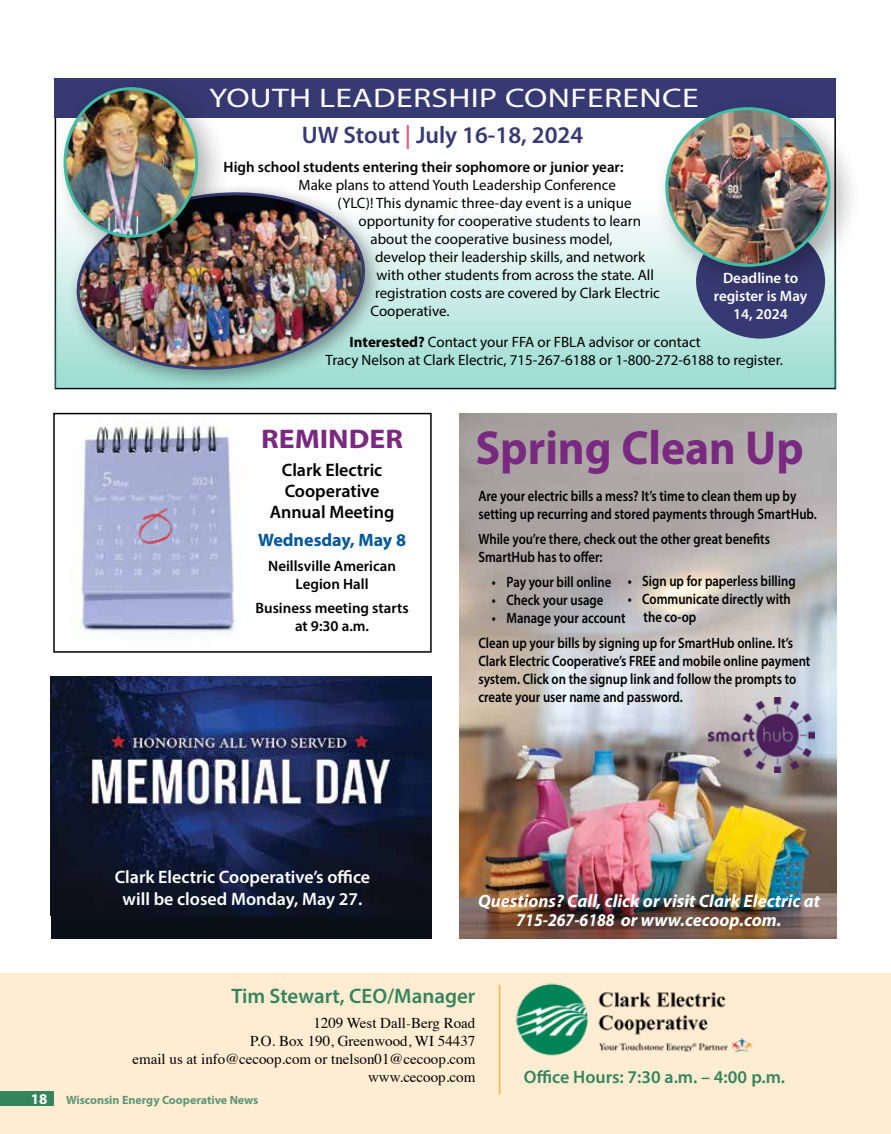
<style>
.page{position:relative;width:891px;height:1134px;background:#fff}
.page>*{position:absolute;margin:0;border:0;box-sizing:border-box;transform-origin:0 0}
.t1{font:700 48px "Myriad Pro";color:#7a2981;scale:.96 1}
.t2{font:27px "Myriad Pro";letter-spacing:.01em;color:#fff;scale:1.25 1}
.t3{font:700 27px "Myriad Pro";color:#7a2981;scale:1.1 1}
.t4{font:600 24px "Myriad Pro";color:#373972}
.t5{font:600 21px "Myriad Pro";color:#35845c}
.t6{font:italic 700 18px/19.5px "Myriad Pro";color:#fff;text-align:center}
.t7{font:600 18px/21.6px "Myriad Pro";color:#fff;text-align:center}
.t8{font:600 18px/21px "Myriad Pro";color:#000;text-align:center}
.t9{font:600 18px "Myriad Pro";color:#35845c}
.t10{font:700 18px "Myriad Pro";color:#00589b}
.t11{font:600 15px/18px "Myriad Pro";color:#000;scale:.85 1}
.t12{font:15px/18px "Myriad Pro";color:#000}
.t13{font:600 15px/18px "Myriad Pro";color:#000;text-align:center}
.t14{font:15px/18px "Times";color:#000;text-align:right}
.t15{font:600 15px/18px "Myriad Pro";color:#fff;text-align:center}
.t16{font:700 12px "Myriad Pro";color:#609575}
.s1{color:#ef5387}
.s2{font-weight:700}
.s3{font-size:15px;color:#fff}
</style>
<div class="page">
<img style="left:80px;top:423px;width:156px;height:212px">
<div style="left:0;top:973px;width:891px;height:161px;background:#ffedd3"></div>
<hr style="left:499px;top:985px;width:1px;height:110px;background:#fcb53d">
<img style="left:516px;top:983px;width:236px;height:73px">
<div style="left:0;top:1091px;width:54px;height:14px;background:#35845c"></div>
<img style="left:459px;top:414px;width:378px;height:525px">
<img style="left:708px;top:698px;width:107px;height:75px">
<div style="left:53px;top:413px;width:379px;height:240px;border:2px solid #000"></div>
<div style="left:56px;top:174px;width:781px;height:214px;background:linear-gradient(to bottom,#fff,#9cdcd1)"></div>
<div style="left:54px;top:78px;width:782px;height:40px;background:#373972"></div>
<div style="left:66px;top:182px;width:319px;height:208px;background:#000;opacity:.4"></div>
<img style="left:73px;top:187px;width:295px;height:188px">
<div style="left:51px;top:75px;width:179px;height:194px;background:#000;opacity:.31"></div>
<img style="left:65px;top:89px;width:132px;height:147px">
<div style="left:64px;top:87px;width:134px;height:151px;border:3px solid #41bda7;border-radius:50%"></div>
<div style="left:696px;top:223px;width:129px;height:116px;background:#373972;border-radius:50%"></div>
<div style="left:653px;top:95px;width:209px;height:204px;background:#000;opacity:.31"></div>
<img style="left:667px;top:109px;width:162px;height:156px">
<div style="left:665px;top:107px;width:166px;height:160px;border:3px solid #41bda7;border-radius:50%"></div>
<img style="left:135px;top:505px;width:42px;height:42px">
<div style="left:51px;top:676px;width:381px;height:263px;background:#0a0f18"></div>
<img style="left:51px;top:676px;width:381px;height:239px">
<h2 class="t2" style="left:209px;top:82px;width:393px">YOUTH LEADERSHIP CONFERENCE</h2>
<h3 class="t4" style="left:302px;top:120px;width:283px">UW Stout <span class="s1">|</span> July 16-18, 2024</h3>
<p class="t13" style="left:224px;top:157px;width:401px">High school students entering their sophomore or junior year:</p>
<p class="t12" style="left:299px;top:175px;width:319px">Make plans to attend Youth Leadership Conference</p>
<p class="t12" style="left:338px;top:193px;width:295px">(YLC)! This dynamic three-day event is a unique</p>
<p class="t12" style="left:359px;top:211px;width:284px">opportunity for cooperative students to learn</p>
<p class="t12" style="left:371px;top:229px;width:244px">about the cooperative business model,</p>
<p class="t12" style="left:375px;top:247px;width:272px">develop their leadership skills, and network</p>
<p class="t12" style="left:377px;top:265px;width:279px">with other students from across the state. All</p>
<p class="t12" style="left:375px;top:283px;width:286px">registration costs are covered by Clark Electric</p>
<p class="t12" style="left:371px;top:301px;width:81px">Cooperative.</p>
<p class="t12" style="left:326px;top:333px;width:459px;text-indent:24px"><span class="s2">Interested?</span> Contact your FFA or FBLA advisor or contact<br>Tracy Nelson at Clark Electric, 715-267-6188 or 1-800-272-6188 to register.</p>
<p class="t15" style="left:714px;top:269px;width:95px">Deadline to register is May<br>14, 2024</p>
<h2 class="t3" style="left:261px;top:421px;width:130px">REMINDER</h2>
<p class="t8" style="left:270px;top:459px;width:126px">Clark Electric<br>Cooperative<br>Annual Meeting</p>
<p class="t10" style="left:258px;top:528px;width:149px">Wednesday, May 8</p>
<p class="t13" style="left:268px;top:556px;width:129px">Neillsville American<br>Legion Hall</p>
<p class="t13" style="left:256px;top:599px;width:155px">Business meeting starts at 9:30 a.m.</p>
<p class="t7" style="left:115px;top:866px;width:257px">Clark Electric Cooperative’s office will be closed Monday, May 27.</p>
<h1 class="t1" style="left:475px;top:416px;width:343px">Spring Clean Up</h1>
<p class="t11" style="left:478px;top:487px;width:399px">Are your electric bills a mess? It’s time to clean them up by setting up recurring and stored payments through SmartHub.</p>
<p class="t11" style="left:478px;top:530px;width:345px">While you’re there, check out the other great benefits<br>SmartHub has to offer:</p>
<p class="t11" style="left:492px;top:572px;width:142px">• Pay your bill online</p>
<p class="t11" style="left:492px;top:590px;width:133px">• Check your usage</p>
<p class="t11" style="left:478px;top:605px;width:372px;line-height:24.8px;text-indent:14px">• Manage your account<br>Clean up your bills by signing up for SmartHub online. It’s</p>
<p class="t11" style="left:478px;top:651px;width:392px">Clark Electric Cooperative’s FREE and mobile online payment system. Click on the signup link and follow the prompts to create your user name and password.</p>
<p class="t11" style="left:628px;top:571px;width:199px">• Sign up for paperless billing</p>
<p class="t11" style="left:644px;top:589px;width:175px;text-indent:-16px">• Communicate directly with the co-op</p>
<p class="t6" style="left:478px;top:891px;width:343px">Questions? Call, click or visit Clark Electric at<br>715-267-6188 or www.cecoop.com.</p>
<h3 class="t5" style="left:231px;top:982px;width:245px">Tim Stewart, CEO/Manager</h3>
<p class="t14" style="left:132px;top:1012px;width:344px">1209 West Dall-Berg Road<br>P.O. Box 190, Greenwood, WI 54437<br>email us at info@cecoop.com or tnelson01@cecoop.com www.cecoop.com</p>
<p class="t16" style="left:31px;top:1092px;width:229px"><span class="s3">18</span> Wisconsin Energy Cooperative News</p>
<p class="t9" style="left:524px;top:1065px;width:263px">Office Hours: 7:30 a.m. – 4:00 p.m.</p>
</div>
